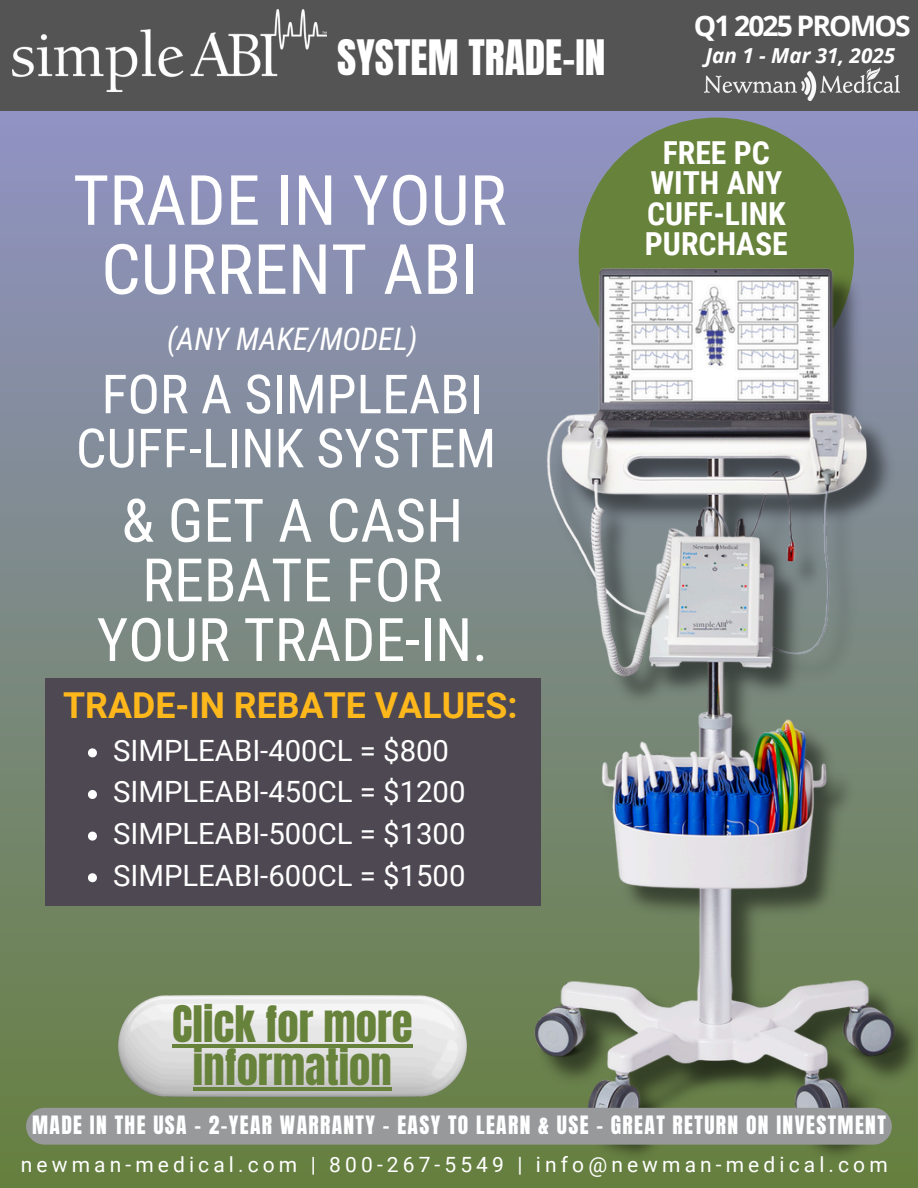
<style>
.page{position:relative;width:918px;height:1188px;background:#fff}
.page>*{position:absolute;margin:0;border:0;box-sizing:border-box;transform-origin:0 0}
.t1{font:69.45px/69px "Roboto Condensed";color:#fff;text-align:center}
.t2{font:60px/59.7px "Roboto Condensed";color:#fff;text-align:center}
.t3{font:54px/54px "Roboto Condensed";color:#fff;text-align:center}
.t4{font:42.75px/42.8px "Anton";color:#67823a;text-align:center}
.t5{font:41.55px "Anton";color:#fff}
.t6{font:700 35.7px "Roboto";color:#ffb81c}
.t7{font:700 31.65px/30.6px "Roboto Condensed";color:#fff;text-align:center}
.t8{font:italic 31.05px "Roboto Condensed";color:#fff}
.t9{font:29.4px "Roboto";color:#fff}
.t10{font:700 28.35px "Open Sans";letter-spacing:-.065em;color:#fff}
.t11{font:21.45px "Anton";letter-spacing:.065em;color:#fff}
.t12{font:21px "Roboto";letter-spacing:.195em;color:#fff}
.t13{font:italic 700 20.7px "Open Sans";color:#fff}
</style>
<div class="page">
<div style="left:0;top:0;width:918px;height:1188px;background:linear-gradient(to bottom,#9595d2,#657f3e)"></div>
<div style="left:579px;top:118px;width:275px;height:275px;background:#67823a;border-radius:50%"></div>
<div style="left:0;top:0;width:918px;height:111px;background:#545454"></div>
<img style="left:13px;top:10px;width:314px;height:82px">
<div style="left:45px;top:678px;width:495px;height:227px;background:#4d4852"></div>
<svg style="left:88px;top:748px;width:9px;height:9px"></svg>
<svg style="left:88px;top:790px;width:9px;height:9px"></svg>
<svg style="left:88px;top:832px;width:9px;height:9px"></svg>
<svg style="left:88px;top:873px;width:9px;height:9px"></svg>
<img style="left:119px;top:995px;width:347px;height:102px">
<img style="left:526px;top:210px;width:392px;height:955px">
<hr style="left:172px;top:1045px;width:241px;height:3px;background:#67823a">
<hr style="left:193px;top:1087px;width:199px;height:4px;background:#67823a">
<div style="left:26px;top:1108px;width:866px;height:37px;background:#97999b;border-radius:18px"></div>
<img style="left:705px;top:67px;width:195px;height:33px">
<h1 class="t5" style="left:337px;top:27px;width:270px">SYSTEM TRADE-IN</h1>
<h2 class="t1" style="left:73px;top:167px;width:435px">TRADE IN YOUR<br>CURRENT ABI</h2>
<h2 class="t8" style="left:167px;top:321px;width:252px">(ANY MAKE/MODEL)</h2>
<p class="t3" style="left:76px;top:368px;width:422px">FOR A SIMPLEABI<br>CUFF-LINK SYSTEM</p>
<p class="t2" style="left:97px;top:491px;width:393px">&amp; GET A CASH<br>REBATE FOR<br>YOUR TRADE-IN.</p>
<h3 class="t6" style="left:63px;top:685px;width:456px">TRADE-IN REBATE VALUES:</h3>
<p class="t9" style="left:113px;top:733px;width:338px">SIMPLEABI-400CL = $800</p>
<p class="t9" style="left:113px;top:775px;width:354px">SIMPLEABI-450CL = $1200</p>
<p class="t9" style="left:113px;top:817px;width:354px">SIMPLEABI-500CL = $1300</p>
<h6 class="t9" style="left:113px;top:858px;width:354px">SIMPLEABI-600CL = $1500</h6>
<p class="t10" style="left:694px;top:6px;width:218px">Q1 2025 PROMOS</p>
<p class="t13" style="left:705px;top:40px;width:191px">Jan 1 - Mar 31, 2025</p>
<p class="t7" style="left:645px;top:137px;width:144px">FREE PC<br>WITH ANY<br>CUFF-LINK<br>PURCHASE</p>
<h5 class="t4" style="left:172px;top:1004px;width:242px">Click for more information</h5>
<p class="t11" style="left:32px;top:1110px;width:855px">MADE IN THE USA - 2-YEAR WARRANTY - EASY TO LEARN &amp; USE - GREAT RETURN ON INVESTMENT</p>
<p class="t12" style="left:21px;top:1152px;width:868px">newman-medical.com | 800-267-5549 | info@newman-medical.com</p>
</div>
